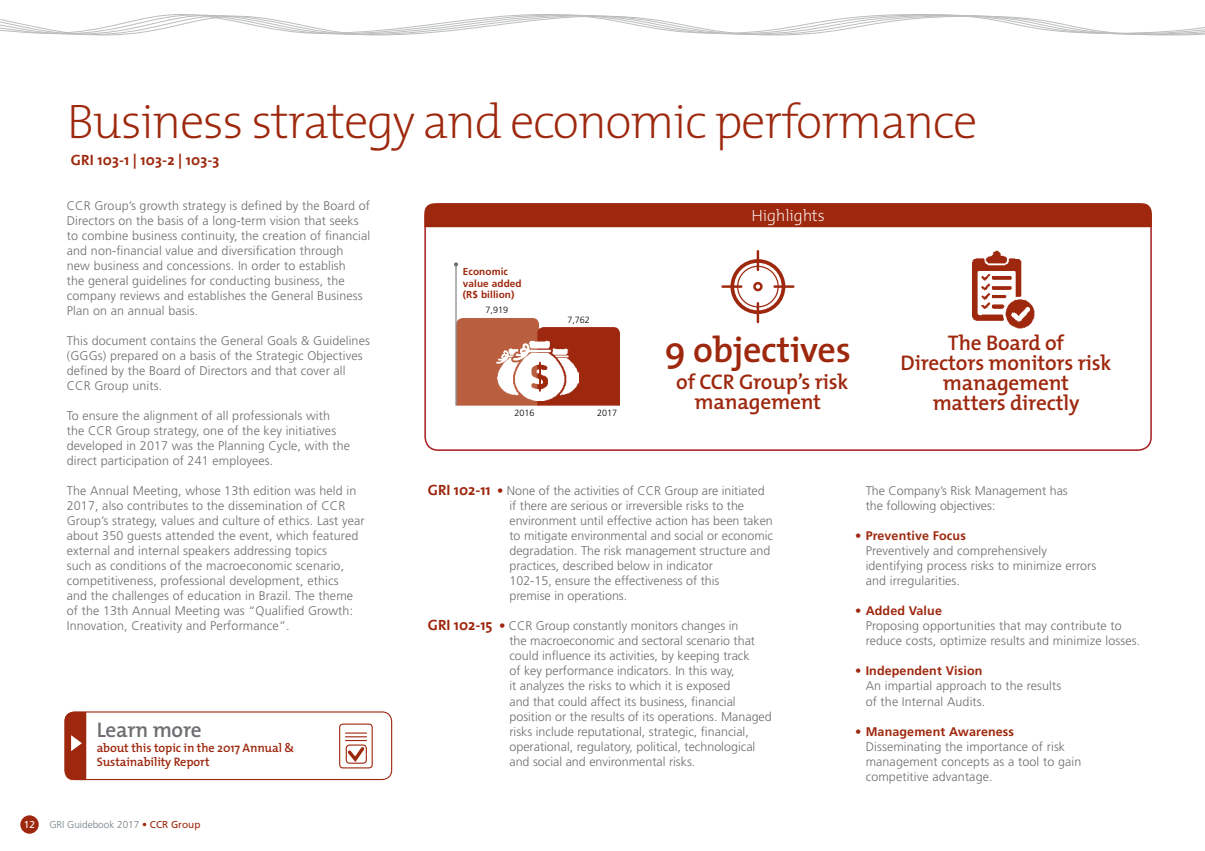
<style>
.page{position:relative;width:1205px;height:851px;background:#fff}
.page>*{position:absolute;margin:0;border:0;box-sizing:border-box;transform-origin:0 0}
.t1{font:200 48.75px "The Mix";letter-spacing:-.03em;color:#9e280e}
.t2{font:600 36.25px "The Mix";letter-spacing:-.01em;color:#9e280e}
.t3{font:600 21.25px/20px "The Mix";letter-spacing:-.01em;color:#9e280e;text-align:center}
.t4{font:600 21.25px "The Mix";letter-spacing:-.01em;color:#6d6e71}
.t5{font:200 16.25px "The Mix";letter-spacing:-.01em;color:#fff}
.t6{font:700 15px "The Mix";letter-spacing:.01em;color:#9e280e}
.t7{font:300 12.5px/15px "Frutiger";letter-spacing:.01em;color:#6d6e71}
.t8{font:300 12.5px/15px "Frutiger LT Std";color:#6d6e71}
.t9{font:700 12.5px "Frutiger LT Std";letter-spacing:.01em;color:#9e280e}
.t10{font:600 12.25px/13.4px "The Mix";letter-spacing:-.01em;color:#9e280e}
.t11{font:700 10px/11.4px "Frutiger LT Std";letter-spacing:.01em;color:#9e280e}
.t12{font:300 10px "Frutiger";color:#727d84}
.t13{font:10px "Frutiger";color:#fff}
.t14{font:300 9px "Frutiger";color:#000}
.s1{font-weight:400;color:#9e280e}
.s2{font-family:"The Mix";font-weight:700;font-size:15px;color:#9e280e}
</style>
<div class="page">
<div style="left:65px;top:711px;width:327px;height:69px;border:1px solid #9e280e;border-radius:10px"></div>
<svg style="left:65px;top:711px;width:21px;height:69px"></svg>
<div style="left:339px;top:723px;width:34px;height:45px;border:1px solid #9e280e;border-radius:3px"></div>
<svg style="left:345px;top:732px;width:22px;height:5px"></svg>
<hr style="left:345px;top:739px;width:22px;height:2px;background:#9e280e">
<svg style="left:345px;top:746px;width:22px;height:18px"></svg>
<div style="left:346px;top:744px;width:21px;height:19px;border:1px solid #9e280e;border-radius:3px"></div>
<svg style="left:424px;top:203px;width:728px;height:25px;background:#a12f17"></svg>
<hr style="left:455px;top:264px;width:1px;height:141px;background:#6d6e71">
<svg style="left:454px;top:262px;width:4px;height:4px"></svg>
<svg style="left:456px;top:318px;width:164px;height:87px;background:#b3563c"></svg>
<img style="left:497px;top:339px;width:82px;height:61px">
<img style="left:972px;top:250px;width:63px;height:79px">
<div style="left:730px;top:259px;width:55px;height:55px;border:4px solid #9e280e;border-radius:50%"></div>
<div style="left:737px;top:266px;width:42px;height:41px;border:1px solid #9e280e;border-radius:50%"></div>
<div style="left:753px;top:282px;width:9px;height:9px;border:2px solid #9e280e;border-radius:50%"></div>
<hr style="left:722px;top:285px;width:19px;height:3px;background:#9e280e">
<hr style="left:774px;top:285px;width:19px;height:3px;background:#9e280e">
<svg style="left:757px;top:303px;width:2px;height:19px"></svg>
<svg style="left:757px;top:251px;width:2px;height:19px"></svg>
<div style="left:20px;top:815px;width:19px;height:18px;background:#9e280e;border-radius:50%"></div>
<svg style="left:0;top:14px;width:1205px;height:21px"></svg>
<h1 class="t1" style="left:67px;top:82px;width:912px">Business strategy and economic performance</h1>
<p class="t6" style="left:71px;top:147px;width:150px">GRI 103-1 | 103-2 | 103-3</p>
<p class="t7" style="left:67px;top:198px;width:305px">CCR Group’s growth strategy is defined by the Board of Directors on the basis of a long-term vision that seeks to combine business continuity, the creation of financial and non-financial value and diversification through<br>new business and concessions. In order to establish<br>the general guidelines for conducting business, the company reviews and establishes the General Business Plan on an annual basis.</p>
<p class="t7" style="left:67px;top:333px;width:305px">This document contains the General Goals &amp; Guidelines (GGGs) prepared on a basis of the Strategic Objectives defined by the Board of Directors and that cover all CCR Group units.</p>
<p class="t7" style="left:67px;top:408px;width:285px">To ensure the alignment of all professionals with the CCR Group strategy, one of the key initiatives developed in 2017 was the Planning Cycle, with the direct participation of 241 employees.</p>
<p class="t7" style="left:67px;top:483px;width:299px">The Annual Meeting, whose 13th edition was held in 2017, also contributes to the dissemination of CCR Group’s strategy, values and culture of ethics. Last year about 350 guests attended the event, which featured external and internal speakers addressing topics<br>such as conditions of the macroeconomic scenario, competitiveness, professional development, ethics<br>and the challenges of education in Brazil. The theme of the 13th Annual Meeting was “Qualified Growth:<br>Innovation, Creativity and Performance”.</p>
<h3 class="t4" style="left:97px;top:712px;width:107px">Learn more</h3>
<p class="t10" style="left:97px;top:740px;width:199px">about this topic in the 2017 Annual &amp;<br>Sustainability Report</p>
<p class="t13" style="left:24px;top:818px;width:13px">12</p>
<p class="t12" style="left:49px;top:819px;width:153px">GRI Guidebook 2017 <span class="s1">• CCR Group</span></p>
<p class="t11" style="left:463px;top:266px;width:60px">Economic value added (R$ billion)</p>
<p class="t14" style="left:485px;top:305px;width:24px">7,919</p>
<p class="t14" style="left:567px;top:314px;width:24px">7,762</p>
<p class="t14" style="left:514px;top:407px;width:22px">2016</p>
<p class="t14" style="left:597px;top:407px;width:22px">2017</p>
<h3 class="t5" style="left:751px;top:202px;width:75px">Highlights</h3>
<h2 class="t2" style="left:665px;top:319px;width:187px">9 objectives</h2>
<h3 class="t3" style="left:676px;top:371px;width:174px">of CCR Group’s risk management</h3>
<h3 class="t3" style="left:900px;top:332px;width:212px">The Board of<br>Directors monitors risk management<br>matters directly</h3>
<p class="t8" style="left:509px;top:483px;width:265px;text-indent:-81px"><span class="s2">GRI 102-11 •</span> None of the activities of CCR Group are initiated if there are serious or irreversible risks to the environment until effective action has been taken to mitigate environmental and social or economic degradation. The risk management structure and practices, described below in indicator<br>102-15, ensure the effectiveness of this<br>premise in operations.</p>
<p class="t8" style="left:509px;top:618px;width:264px;text-indent:-81px"><span class="s2">GRI 102-15 •</span> CCR Group constantly monitors changes in<br>the macroeconomic and sectoral scenario that could influence its activities, by keeping track<br>of key performance indicators. In this way,<br>it analyzes the risks to which it is exposed<br>and that could affect its business, financial position or the results of its operations. Managed risks include reputational, strategic, financial, operational, regulatory, political, technological and social and environmental risks.</p>
<p class="t8" style="left:865px;top:483px;width:204px">The Company’s Risk Management has the following objectives:</p>
<p class="t9" style="left:855px;top:528px;width:112px">• Preventive Focus</p>
<p class="t8" style="left:865px;top:543px;width:232px">Preventively and comprehensively identifying process risks to minimize errors and irregularities.</p>
<p class="t9" style="left:855px;top:603px;width:88px">• Added Value</p>
<p class="t8" style="left:865px;top:618px;width:276px">Proposing opportunities that may contribute to reduce costs, optimize results and minimize losses.</p>
<p class="t9" style="left:855px;top:663px;width:129px">• Independent Vision</p>
<p class="t8" style="left:865px;top:678px;width:197px">An impartial approach to the results of the Internal Audits.</p>
<p class="t9" style="left:855px;top:723px;width:161px">• Management Awareness</p>
<p class="t8" style="left:865px;top:738px;width:217px">Disseminating the importance of risk management concepts as a tool to gain competitive advantage.</p>
</div>
